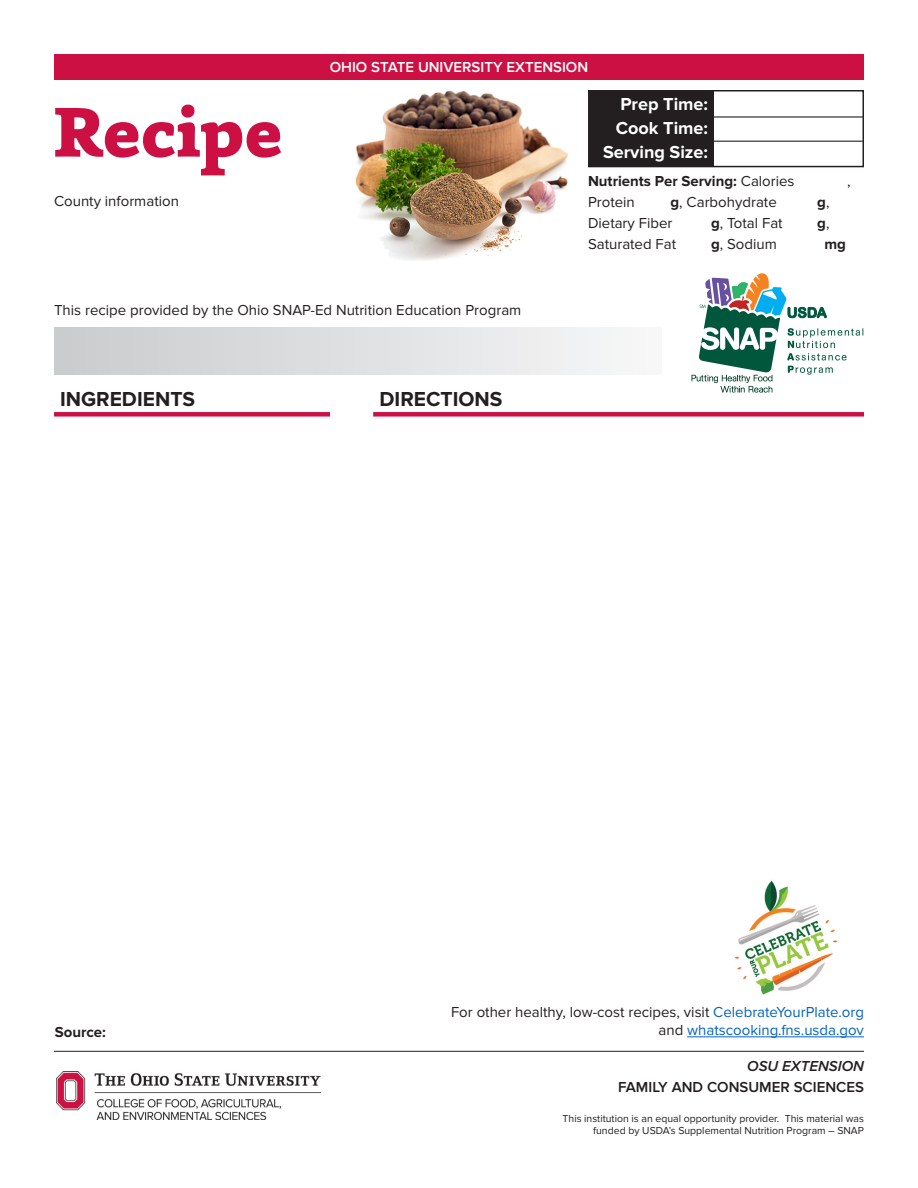
<style>
.page{position:relative;width:918px;height:1188px;background:#fff}
.page>*{position:absolute;margin:0;border:0;box-sizing:border-box;transform-origin:0 0}
.t1{font:800 72px "Capita";color:#cd1044}
.t2{font:700 21px "Proxima Nova";color:#231f20}
.t3{font:700 18px/24px "Proxima Nova";color:#fff;text-align:right}
.t4{font:15px "Proxima Nova";color:#231f20}
.t5{font:15px/18px "Proxima Nova";color:#0563c1;text-align:right}
.t6{font:700 15px "Proxima Nova";color:#231f20}
.t7{font:600 15px "Proxima Nova";color:#fff}
.t8{font:600 15px "Proxima Nova";color:#231f20}
.t9{font:italic 600 15px "Proxima Nova";color:#231f20}
.t10{font:10.5px/11.4px "Proxima Nova";color:#231f20;text-align:right}
.s1{font-weight:400}
.s2{font-weight:700}
.s3{color:#231f20}
</style>
<div class="page">
<div style="left:589px;top:92px;width:124px;height:75px;background:#231f20"></div>
<div style="left:588px;top:90px;width:276px;height:77px;border:2px solid #231f20"></div>
<div style="left:54px;top:328px;width:608px;height:46px;background:linear-gradient(to right,#cacbcd,#f7f7f8)"></div>
<div style="left:54px;top:412px;width:276px;height:5px;background:#cd1044"></div>
<div style="left:373px;top:412px;width:491px;height:5px;background:#cd1044"></div>
<hr style="left:54px;top:1051px;width:810px;height:1px;background:#231f20">
<img style="left:356px;top:90px;width:212px;height:171px">
<div style="left:55px;top:55px;width:809px;height:25px;background:#cd1044"></div>
<img style="left:56px;top:1072px;width:265px;height:48px">
<hr style="left:713px;top:116px;width:150px;height:2px;background:#231f20">
<hr style="left:711px;top:141px;width:152px;height:1px;background:#231f20">
<svg style="left:692px;top:273px;width:171px;height:120px"></svg>
<hr style="left:687px;top:1037px;width:177px;height:1px;background:#0563c1">
<img style="left:734px;top:880px;width:104px;height:115px">
<h1 class="t1" style="left:54px;top:81px;width:230px">Recipe</h1>
<p class="t4" style="left:54px;top:192px;width:126px">County information</p>
<p class="t7" style="left:330px;top:59px;width:260px">OHIO STATE UNIVERSITY EXTENSION</p>
<p class="t3" style="left:603px;top:92px;width:107px">Prep Time:<br>Cook Time:<br>Serving Size:</p>
<p class="t6" style="left:588px;top:172px;width:208px">Nutrients Per Serving: <span class="s1">Calories</span></p>
<p class="t4" style="left:847px;top:172px;width:5px">,</p>
<p class="t4" style="left:588px;top:193px;width:48px">Protein</p>
<p class="t4" style="left:671px;top:193px;width:108px"><span class="s2">g</span>, Carbohydrate</p>
<p class="t6" style="left:817px;top:193px;width:14px">g<span class="s1">,</span></p>
<p class="t4" style="left:588px;top:214px;width:86px">Dietary Fiber</p>
<p class="t4" style="left:711px;top:214px;width:73px"><span class="s2">g</span>, Total Fat</p>
<p class="t6" style="left:817px;top:214px;width:14px">g<span class="s1">,</span></p>
<p class="t4" style="left:588px;top:235px;width:90px">Saturated Fat</p>
<p class="t4" style="left:711px;top:235px;width:67px"><span class="s2">g</span>, Sodium</p>
<p class="t6" style="left:824px;top:235px;width:23px">mg</p>
<p class="t4" style="left:54px;top:302px;width:469px">This recipe provided by the Ohio SNAP-Ed Nutrition Education Program</p>
<h2 class="t2" style="left:60px;top:387px;width:136px">INGREDIENTS</h2>
<h2 class="t2" style="left:380px;top:387px;width:124px">DIRECTIONS</h2>
<p class="t6" style="left:55px;top:1023px;width:53px">Source:</p>
<p class="t5" style="left:451px;top:1003px;width:414px"><span class="s3">For other healthy, low-cost recipes, visit</span> CelebrateYourPlate.org <span class="s3">and</span> whatscooking.fns.usda.gov</p>
<p class="t9" style="left:747px;top:1057px;width:118px">OSU EXTENSION</p>
<p class="t8" style="left:618px;top:1078px;width:247px">FAMILY AND CONSUMER SCIENCES</p>
<p class="t10" style="left:563px;top:1113px;width:303px">This institution is an equal opportunity provider. This material was funded by USDA’s Supplemental Nutrition Program – SNAP</p>
</div>
